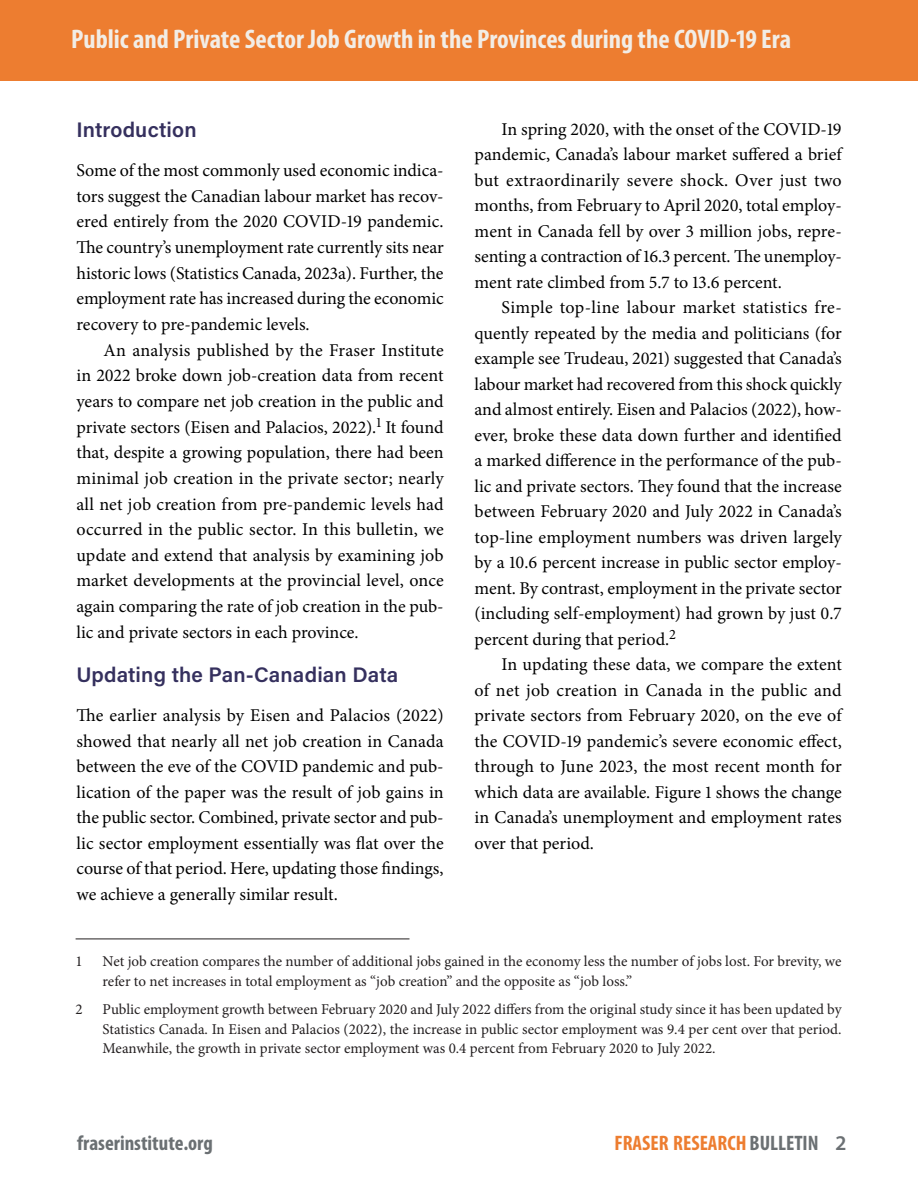
<style>
.page{position:relative;width:918px;height:1188px;background:#fff}
.page>*{position:absolute;margin:0;border:0;box-sizing:border-box;transform-origin:0 0}
.t1{font:700 condensed 27px "Myriad Pro";color:#f2ede6}
.Head_2{font:600 21px "Acumin Pro";letter-spacing:.005em;color:#35305e}
.t2{font:700 condensed 21px "Myriad Pro";color:#ed7d30}
.t3{font:700 condensed 21px "Myriad Pro";color:#6b7073}
.text{font:18px/25.5px "Minion Pro";letter-spacing:-.005em;color:#000;text-align:justify}
.textleft{font:18px/25.5px "Minion Pro";letter-spacing:-.005em;color:#000;text-align:justify}
.Footnote{font:15px/19.5px "Minion Pro";letter-spacing:-.005em;color:#231f20;text-align:justify}
.footnotefirst{font:15px/19.5px "Minion Pro";color:#231f20}
.s1{color:#6b7073}
.s2{font-weight:600;font-stretch:normal;color:#6b7073}
</style>
<div class="page">
<div style="left:0;top:0;width:918px;height:81px;background:#ed7d30"></div>
<hr style="left:76px;top:939px;width:334px;height:1px;background:#231f20">
<h1 class="t1" style="left:71px;top:24px;width:721px">Public and Private Sector Job Growth in the Provinces during the COVID-19 Era</h1>
<p class="Head_2" style="left:76px;top:115px;width:122px">Introduction</p>
<p class="textleft" style="left:76px;top:158px;width:369px">Some of the most commonly used economic indica&shy;tors suggest the Canadian labour market has recov&shy;ered entirely from the 2020 COVID-19 pandemic.<br>The country’s unemployment rate currently sits near historic lows (Statistics Canada, 2023a). Further, the employment rate has increased during the economic recovery to pre-pandemic levels.</p>
<p class="text" style="left:76px;top:337px;width:369px;text-indent:27px">An analysis published by the Fraser Institute in 2022 broke down job-creation data from recent years to compare net job creation in the public and private sectors (Eisen and Palacios, 2022).<sup>1</sup> It found that, despite a growing population, there had been minimal job creation in the private sector; nearly all net job creation from pre-pandemic levels had occurred in the public sector. In this bulletin, we update and extend that analysis by examining job market developments at the provincial level, once again comparing the rate of job creation in the pub&shy;lic and private sectors in each province.</p>
<p class="Head_2" style="left:76px;top:660px;width:323px">Updating the Pan-Canadian Data</p>
<p class="textleft" style="left:76px;top:703px;width:369px">The earlier analysis by Eisen and Palacios (2022) showed that nearly all net job creation in Canada between the eve of the COVID pandemic and pub&shy;lication of the paper was the result of job gains in the public sector. Combined, private sector and pub&shy;lic sector employment essentially was flat over the course of that period. Here, updating those findings, we achieve a generally similar result.</p>
<p class="text" style="left:475px;top:116px;width:369px;text-indent:27px">In spring 2020, with the onset of the COVID-19 pandemic, Canada’s labour market suffered a brief but extraordinarily severe shock. Over just two months, from February to April 2020, total employ&shy;ment in Canada fell by over 3 million jobs, repre&shy;senting a contraction of 16.3 percent. The unemploy&shy;ment rate climbed from 5.7 to 13.6 percent.</p>
<p class="text" style="left:475px;top:295px;width:369px;text-indent:27px">Simple top-line labour market statistics fre&shy;quently repeated by the media and politicians (for example see Trudeau, 2021) suggested that Canada’s labour market had recovered from this shock quickly and almost entirely. Eisen and Palacios (2022), how&shy;ever, broke these data down further and identified a marked difference in the performance of the pub&shy;lic and private sectors. They found that the increase between February 2020 and July 2022 in Canada’s top-line employment numbers was driven largely by a 10.6 percent increase in public sector employ&shy;ment. By contrast, employment in the private sector (including self-employment) had grown by just 0.7 percent during that period.<sup>2</sup></p>
<p class="text" style="left:475px;top:652px;width:369px;text-indent:27px">In updating these data, we compare the extent of net job creation in Canada in the public and private sectors from February 2020, on the eve of the COVID-19 pandemic’s severe economic effect, through to June 2023, the most recent month for which data are available. Figure 1 shows the change in Canada’s unemployment and employment rates over that period.</p>
<p class="footnotefirst" style="left:76px;top:952px;width:9px">1</p>
<p class="footnotefirst" style="left:103px;top:952px;width:740px">Net job creation compares the number of additional jobs gained in the economy less the number of jobs lost. For brevity, we refer to net increases in total employment as “job creation” and the opposite as “job loss.”</p>
<p class="Footnote" style="left:76px;top:1000px;width:9px">2</p>
<p class="Footnote" style="left:103px;top:1000px;width:740px">Public employment growth between February 2020 and July 2022 differs from the original study since it has been updated by Statistics Canada. In Eisen and Palacios (2022), the increase in public sector employment was 9.4 per cent over that period.<br>Meanwhile, the growth in private sector employment was 0.4 percent from February 2020 to July 2022.</p>
<p class="t3" style="left:77px;top:1131px;width:137px">fraserinstitute.org</p>
<p class="t2" style="left:615px;top:1131px;width:233px">FRASER RESEARCH <span class="s1">BULLETIN</span> <span class="s2">2</span></p>
</div>
